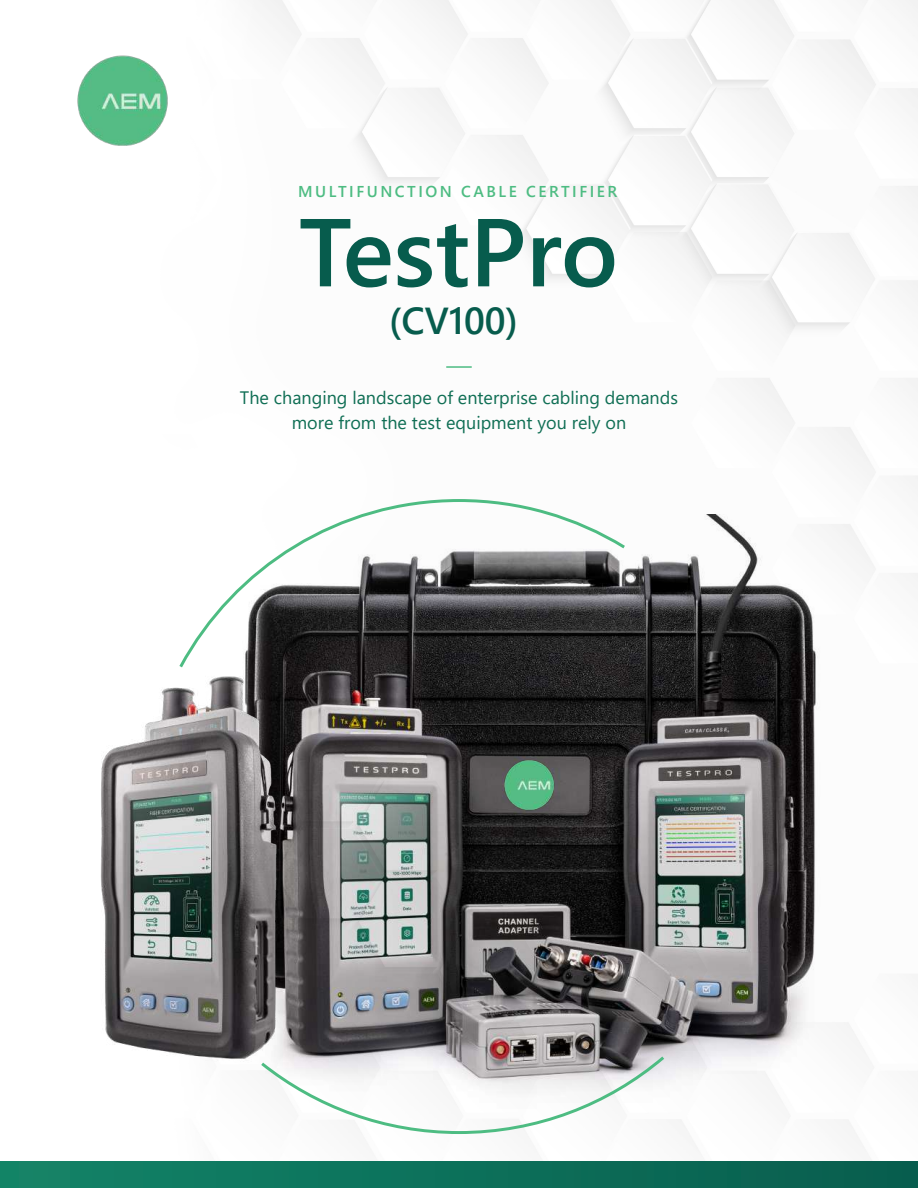
<style>
.page{position:relative;width:918px;height:1188px;background:#fff}
.page>*{position:absolute;margin:0;border:0;box-sizing:border-box;transform-origin:0 0}
.t1{font:600 96.15px "Segoe UI";color:#075c4d}
.t2{font:600 37.5px "Segoe UI";color:#075c4d}
.t3{font:18px/24.6px "Segoe UI";color:#0f6e54;text-align:center}
.t4{font:600 15.75px "Segoe UI";letter-spacing:.16em;color:#4dbc82}
</style>
<div class="page">
<img style="left:0;top:0;width:918px;height:1162px">
<img style="left:69px;top:47px;width:107px;height:106px">
<hr style="left:446px;top:366px;width:26px;height:2px;background:#4dbc82">
<div style="left:0;top:1162px;width:918px;height:26px;background:linear-gradient(to right,#138467,#085d4d)"></div>
<img style="left:226px;top:515px;width:596px;height:594px">
<img style="left:90px;top:670px;width:200px;height:398px">
<img style="left:499px;top:755px;width:60px;height:59px">
<svg style="left:258px;top:1053px;width:409px;height:83px"></svg>
<svg style="left:177px;top:498px;width:451px;height:173px"></svg>
<p class="t4" style="left:298px;top:177px;width:320px">MULTIFUNCTION CABLE CERTIFIER</p>
<h1 class="t1" style="left:299px;top:162px;width:321px">TestPro</h1>
<h2 class="t2" style="left:389px;top:285px;width:130px">(CV100)</h2>
<p class="t3" style="left:240px;top:384px;width:440px">The changing landscape of enterprise cabling demands more from the test equipment you rely on</p>
</div>
